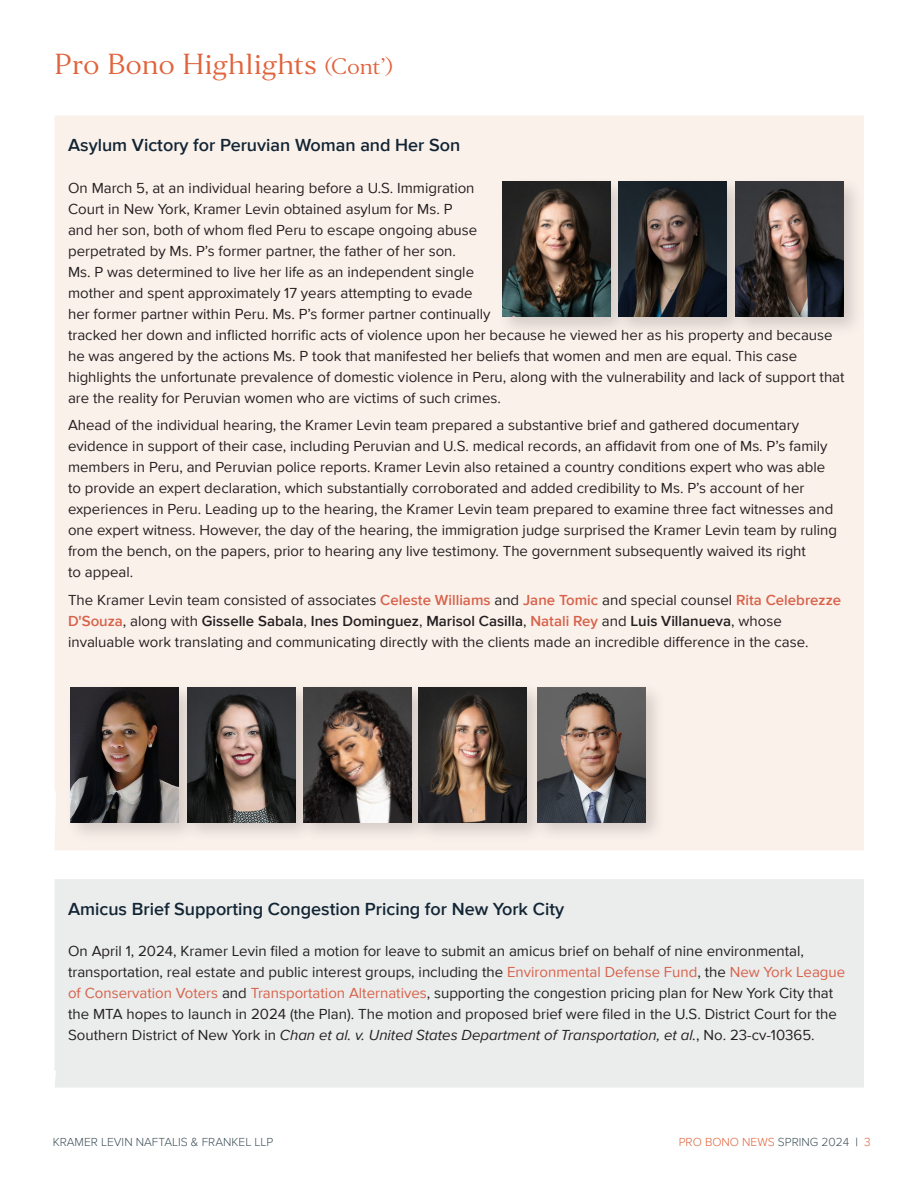
<style>
.page{position:relative;width:918px;height:1188px;background:#fff}
.page>*{position:absolute;margin:0;border:0;box-sizing:border-box;transform-origin:0 0}
.Case_Title_for_cases{font:27px "Editor";color:#e0633b}
.Cases_main_text{font:600 18px "Proxima Nova";color:#122534}
.Cases_main_text-2{font:15px/21px "Proxima Nova";color:#231f20}
.t1{font:300 12px "Proxima Nova";color:#3f5159}
.t2{font:300 12px "Proxima Nova";color:#e0633b}
.s1{font-size:21px}
.s2{font-weight:600;color:#d76149}
.s3{font-weight:600}
.s4{color:#d76149}
.s5{font-style:italic}
.s6{color:#3f5159}
.s7{color:#122534}
</style>
<div class="page">
<div style="left:55px;top:116px;width:809px;height:734px;background:#fbf1eb"></div>
<div style="left:181px;top:682px;width:135px;height:161px;background:#231f20;opacity:.18"></div>
<img style="left:200px;top:687px;width:95px;height:135px">
<div style="left:413px;top:682px;width:135px;height:161px;background:#231f20;opacity:.18"></div>
<img style="left:432px;top:687px;width:95px;height:135px">
<div style="left:531px;top:682px;width:135px;height:161px;background:#231f20;opacity:.18"></div>
<img style="left:537px;top:687px;width:108px;height:135px">
<div style="left:298px;top:682px;width:134px;height:161px;background:#231f20;opacity:.18"></div>
<img style="left:304px;top:687px;width:108px;height:135px">
<div style="left:64px;top:681px;width:136px;height:163px;background:#231f20;opacity:.18"></div>
<img style="left:70px;top:687px;width:108px;height:135px">
<div style="left:613px;top:176px;width:135px;height:161px;background:#231f20;opacity:.18"></div>
<img style="left:631px;top:182px;width:96px;height:135px">
<div style="left:497px;top:176px;width:134px;height:161px;background:#231f20;opacity:.18"></div>
<img style="left:502px;top:182px;width:108px;height:135px">
<div style="left:730px;top:176px;width:134px;height:161px;background:#231f20;opacity:.18"></div>
<img style="left:736px;top:182px;width:108px;height:135px">
<div style="left:55px;top:879px;width:809px;height:209px;background:#ebecec"></div>
<p class="Case_Title_for_cases" style="left:55px;top:47px;width:340px">Pro Bono Highlights <span class="s1">(Cont’)</span></p>
<p class="Cases_main_text" style="left:68px;top:132px;width:394px">Asylum Victory for Peruvian Woman and Her Son</p>
<p class="Cases_main_text-2" style="left:68px;top:177px;width:778px">On March 5, at an individual hearing before a U.S. Immigration<br>Court in New York, Kramer Levin obtained asylum for Ms. P<br>and her son, both of whom fled Peru to escape ongoing abuse<br>perpetrated by Ms. P’s former partner, the father of her son.<br>Ms. P was determined to live her life as an independent single<br>mother and spent approximately 17 years attempting to evade<br>her former partner within Peru. Ms. P’s former partner continually<br>tracked her down and inflicted horrific acts of violence upon her because he viewed her as his property and because he was angered by the actions Ms. P took that manifested her beliefs that women and men are equal. This case highlights the unfortunate prevalence of domestic violence in Peru, along with the vulnerability and lack of support that are the reality for Peruvian women who are victims of such crimes.</p>
<p class="Cases_main_text-2" style="left:68px;top:414px;width:771px">Ahead of the individual hearing, the Kramer Levin team prepared a substantive brief and gathered documentary evidence in support of their case, including Peruvian and U.S. medical records, an affidavit from one of Ms. P’s family members in Peru, and Peruvian police reports. Kramer Levin also retained a country conditions expert who was able to provide an expert declaration, which substantially corroborated and added credibility to Ms. P’s account of her experiences in Peru. Leading up to the hearing, the Kramer Levin team prepared to examine three fact witnesses and one expert witness. However, the day of the hearing, the immigration judge surprised the Kramer Levin team by ruling from the bench, on the papers, prior to hearing any live testimony. The government subsequently waived its right<br>to appeal.</p>
<p class="Cases_main_text-2" style="left:68px;top:589px;width:775px">The Kramer Levin team consisted of associates <span class="s2">Celeste Williams</span> and <span class="s2">Jane Tomic</span> and special counsel <span class="s2">Rita Celebrezze<br>D'Souza</span>, along with <span class="s3">Gisselle Sabala</span>, <span class="s3">Ines Dominguez</span>, <span class="s3">Marisol Casilla</span>, <span class="s2">Natali Rey</span> and <span class="s3">Luis Villanueva</span>, whose invaluable work translating and communicating directly with the clients made an incredible difference in the case.</p>
<p class="Cases_main_text" style="left:68px;top:896px;width:498px">Amicus Brief Supporting Congestion Pricing for New York City</p>
<p class="Cases_main_text-2" style="left:68px;top:940px;width:779px">On April 1, 2024, Kramer Levin filed a motion for leave to submit an amicus brief on behalf of nine environmental, transportation, real estate and public interest groups, including the <span class="s4">Environmental Defense Fund</span>, the <span class="s4">New York League of Conservation Voters</span> and <span class="s4">Transportation Alternatives</span>, supporting the congestion pricing plan for New York City that the MTA hopes to launch in 2024 (the Plan). The motion and proposed brief were filed in the U.S. District Court for the Southern District of New York in <span class="s5">Chan et al. v. United States Department of Transportation, et al.</span>, No. 23-cv-10365.</p>
<p class="t1" style="left:53px;top:1134px;width:222px">KRAMER LEVIN NAFTALIS &amp; FRANKEL LLP</p>
<p class="t2" style="left:679px;top:1134px;width:193px">PRO BONO NEWS <span class="s6">SPRING 2024</span> <span class="s7">|</span> 3</p>
</div>
